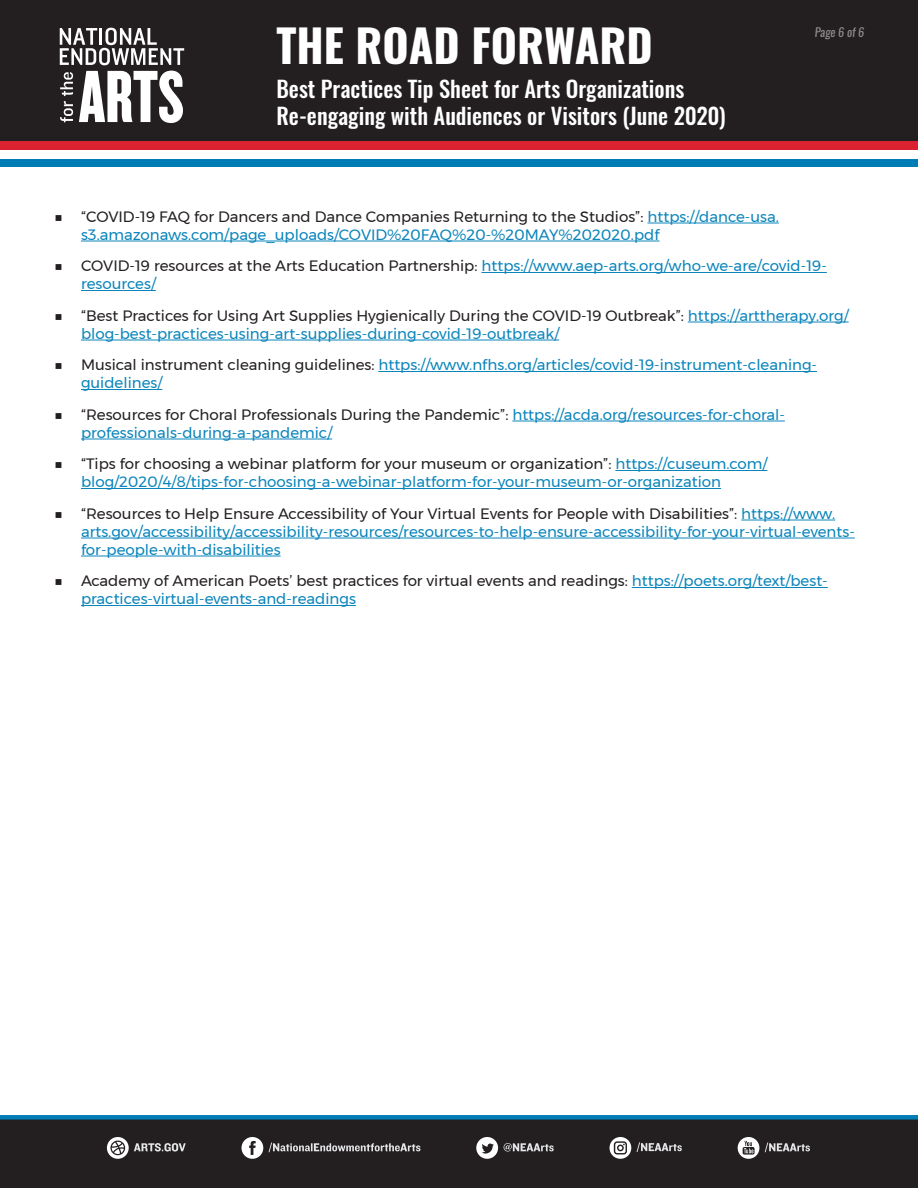
<style>
.page{position:relative;width:918px;height:1188px;background:#fff}
.page>*{position:absolute;margin:0;border:0;box-sizing:border-box;transform-origin:0 0}
.t1{font:700 45px "Oswald";color:#fff}
.t2{font:500 22.5px/27px "Oswald";color:#fff}
.t3{font:15px/18px "Montserrat";color:#0c85bb}
.t4{font:15px/18px "Montserrat";color:#231f20}
.t5{font:italic 12px "Oswald";color:#fff}
.s1{color:#231f20}
.s2{color:#0c85bb}
</style>
<div class="page">
<svg style="left:0;top:1115px;width:918px;height:73px;background:#20252a"></svg>
<svg style="left:765px;top:1143px;width:45px;height:9px"></svg>
<svg style="left:738px;top:1137px;width:21px;height:22px"></svg>
<svg style="left:637px;top:1142px;width:45px;height:10px"></svg>
<svg style="left:610px;top:1137px;width:21px;height:22px"></svg>
<svg style="left:504px;top:1143px;width:50px;height:9px"></svg>
<svg style="left:476px;top:1137px;width:22px;height:22px"></svg>
<svg style="left:269px;top:1143px;width:152px;height:9px"></svg>
<svg style="left:242px;top:1137px;width:21px;height:22px"></svg>
<svg style="left:107px;top:1137px;width:79px;height:22px;background:#5e5b5c"></svg>
<hr style="left:647px;top:223px;width:132px;height:1px;background:#0c85bb">
<hr style="left:81px;top:241px;width:579px;height:1px;background:#0c85bb">
<hr style="left:481px;top:272px;width:346px;height:1px;background:#0c85bb">
<hr style="left:81px;top:290px;width:75px;height:1px;background:#0c85bb">
<hr style="left:688px;top:322px;width:161px;height:1px;background:#0c85bb">
<hr style="left:81px;top:340px;width:478px;height:1px;background:#0c85bb">
<hr style="left:378px;top:371px;width:439px;height:1px;background:#0c85bb">
<hr style="left:81px;top:389px;width:81px;height:1px;background:#0c85bb">
<hr style="left:512px;top:421px;width:273px;height:1px;background:#0c85bb">
<hr style="left:81px;top:439px;width:251px;height:1px;background:#0c85bb">
<hr style="left:615px;top:470px;width:152px;height:1px;background:#0c85bb">
<hr style="left:81px;top:488px;width:640px;height:1px;background:#0c85bb">
<hr style="left:741px;top:520px;width:94px;height:1px;background:#0c85bb">
<hr style="left:81px;top:538px;width:774px;height:1px;background:#0c85bb">
<hr style="left:81px;top:556px;width:200px;height:1px;background:#0c85bb">
<hr style="left:632px;top:587px;width:196px;height:1px;background:#0c85bb">
<hr style="left:81px;top:605px;width:275px;height:1px;background:#0c85bb">
<div style="left:0;top:0;width:918px;height:154px;background:#231f20"></div>
<div style="left:0;top:159px;width:918px;height:8px;background:#007db5"></div>
<div style="left:0;top:141px;width:918px;height:9px;background:#db2230"></div>
<div style="left:0;top:150px;width:918px;height:9px;background:#fff"></div>
<svg style="left:60px;top:28px;width:124px;height:37px"></svg>
<svg style="left:60px;top:72px;width:13px;height:50px"></svg>
<svg style="left:79px;top:71px;width:104px;height:52px"></svg>
<p class="t1" style="left:276px;top:14px;width:378px">THE ROAD FORWARD</p>
<p class="t2" style="left:276px;top:75px;width:451px">Best Practices Tip Sheet for Arts Organizations<br>Re-engaging with Audiences or Visitors (June 2020)</p>
<p class="t5" style="left:815px;top:24px;width:51px">Page 6 of 6</p>
<p class="t3" style="left:81px;top:207px;width:699px;text-indent:-27px"><span class="s1">■ “COVID-19 FAQ for Dancers and Dance Companies Returning to the Studios”:</span> https://dance-usa. s3.amazonaws.com/page_uploads/COVID%20FAQ%20-%20MAY%202020.pdf</p>
<p class="t3" style="left:81px;top:257px;width:747px;text-indent:-27px"><span class="s1">■ COVID-19 resources at the Arts Education Partnership:</span> https://www.aep-arts.org/who-we-are/covid-19- resources/</p>
<p class="t3" style="left:81px;top:306px;width:769px;text-indent:-27px"><span class="s1">■ “Best Practices for Using Art Supplies Hygienically During the COVID-19 Outbreak”:</span> https://arttherapy.org/ blog-best-practices-using-art-supplies-during-covid-19-outbreak/</p>
<p class="t3" style="left:81px;top:356px;width:738px;text-indent:-27px"><span class="s1">■ Musical instrument cleaning guidelines:</span> https://www.nfhs.org/articles/covid-19-instrument-cleaning&shy;guidelines/</p>
<p class="t3" style="left:81px;top:405px;width:705px;text-indent:-27px"><span class="s1">■ “Resources for Choral Professionals During the Pandemic”:</span> https://acda.org/resources-for-choral&shy;professionals-during-a-pandemic/</p>
<p class="t3" style="left:81px;top:455px;width:688px;text-indent:-27px"><span class="s1">■ “Tips for choosing a webinar platform for your museum or organization”:</span> https://cuseum.com/ blog/2020/4/8/tips-for-choosing-a-webinar-platform-for-your-museum-or-organization</p>
<p class="t3" style="left:81px;top:504px;width:775px;text-indent:-27px"><span class="s1">■ “Resources to Help Ensure Accessibility of Your Virtual Events for People with Disabilities”:</span> https://www. arts.gov/accessibility/accessibility-resources/resources-to-help-ensure-accessibility-for-your-virtual-events&shy;for-people-with-disabilities</p>
<p class="t4" style="left:81px;top:572px;width:748px;text-indent:-27px">■ Academy of American Poets’ best practices for virtual events and readings: <span class="s2">https://poets.org/text/best&shy;practices-virtual-events-and-readings</span></p>
</div>
